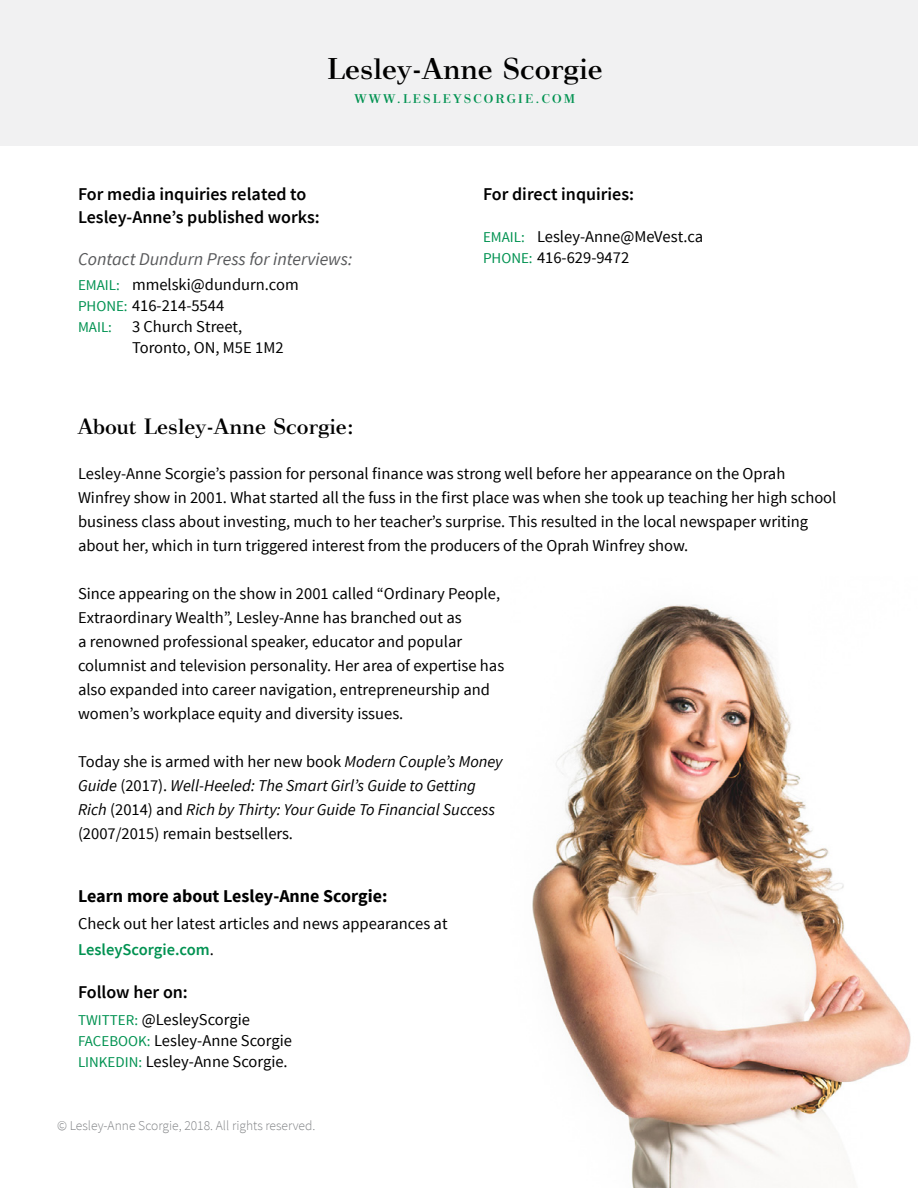
<style>
.page{position:relative;width:918px;height:1188px;background:#fff}
.page>*{position:absolute;margin:0;border:0;box-sizing:border-box;transform-origin:0 0}
.t1{font:28.5px "Vinegar";color:#000}
.t2{font:21px "Vinegar";color:#000}
.t3{font:600 18px/24px "Source Sans Pro";color:#000}
.t4{font:700 18px "Source Sans Pro";color:#000}
.t5{font:italic 18px "Source Sans Pro";color:#58595b}
.t6{font:16.5px/24px "Source Sans Pro";color:#000}
.t7{font:italic 16.5px/24px "Source Sans Pro";color:#000}
.t8{font:300 13.5px "Source Sans Pro";color:#808285}
.t9{font:12px "Vinegar";letter-spacing:.18em;color:#019251}
.s1{font-size:15px;color:#019251}
.s2{font-style:normal}
.s3{font-weight:600;color:#019251}
</style>
<div class="page">
<div style="left:0;top:0;width:918px;height:146px;background:#f1f1f2"></div>
<img style="left:532px;top:604px;width:379px;height:584px">
<h1 class="t1" style="left:327px;top:50px;width:277px">Lesley-Anne Scorgie</h1>
<p class="t9" style="left:354px;top:91px;width:222px">WWW.LESLEYSCORGIE.COM</p>
<p class="t3" style="left:78px;top:182px;width:243px">For media inquiries related to<br>Lesley-Anne’s published works:</p>
<p class="t5" style="left:78px;top:248px;width:276px">Contact Dundurn Press for interviews:</p>
<p class="t6" style="left:78px;top:274px;width:222px;line-height:21px"><span class="s1">EMAIL:</span> mmelski@dundurn.com<br><span class="s1">PHONE:</span> 416-214-5544<br><span class="s1">MAIL:</span> 3 Church Street,</p>
<p class="t6" style="left:132px;top:335px;width:153px">Toronto, ON, M5E 1M2</p>
<p class="t3" style="left:483px;top:182px;width:153px">For direct inquiries:</p>
<p class="t6" style="left:483px;top:226px;width:222px;line-height:21px"><span class="s1">EMAIL:</span> Lesley-Anne@MeVest.ca<br><span class="s1">PHONE:</span> 416-629-9472</p>
<p class="t2" style="left:78px;top:413px;width:278px">About Lesley-Anne Scorgie:</p>
<p class="t6" style="left:78px;top:461px;width:760px">Lesley-Anne Scorgie’s passion for personal finance was strong well before her appearance on the Oprah Winfrey show in 2001. What started all the fuss in the first place was when she took up teaching her high school business class about investing, much to her teacher’s surprise. This resulted in the local newspaper writing about her, which in turn triggered interest from the producers of the Oprah Winfrey show.</p>
<p class="t6" style="left:78px;top:581px;width:428px">Since appearing on the show in 2001 called “Ordinary People, Extraordinary Wealth”, Lesley-Anne has branched out as<br>a renowned professional speaker, educator and popular columnist and television personality. Her area of expertise has also expanded into career navigation, entrepreneurship and women’s workplace equity and diversity issues.</p>
<p class="t7" style="left:78px;top:749px;width:426px"><span class="s2">Today she is armed with her new book</span> Modern Couple’s Money Guide <span class="s2">(2017).</span> Well-Heeled: The Smart Girl’s Guide to Getting Rich <span class="s2">(2014) and</span> Rich by Thirty: Your Guide To Financial Success <span class="s2">(2007/2015) remain bestsellers.</span></p>
<p class="t4" style="left:78px;top:884px;width:311px">Learn more about Lesley-Anne Scorgie:</p>
<p class="t6" style="left:78px;top:910px;width:371px;line-height:27px">Check out her latest articles and news appearances at<br><span class="s3">LesleyScorgie.com</span>.</p>
<p class="t3" style="left:78px;top:980px;width:111px">Follow her on:</p>
<p class="t6" style="left:78px;top:1009px;width:215px;line-height:21px"><span class="s1">TWITTER:</span> @LesleyScorgie<br><span class="s1">FACEBOOK:</span> Lesley-Anne Scorgie<br><span class="s1">LINKEDIN:</span> Lesley-Anne Scorgie.</p>
<p class="t8" style="left:57px;top:1117px;width:260px">© Lesley-Anne Scorgie, 2018. All rights reserved.</p>
</div>
